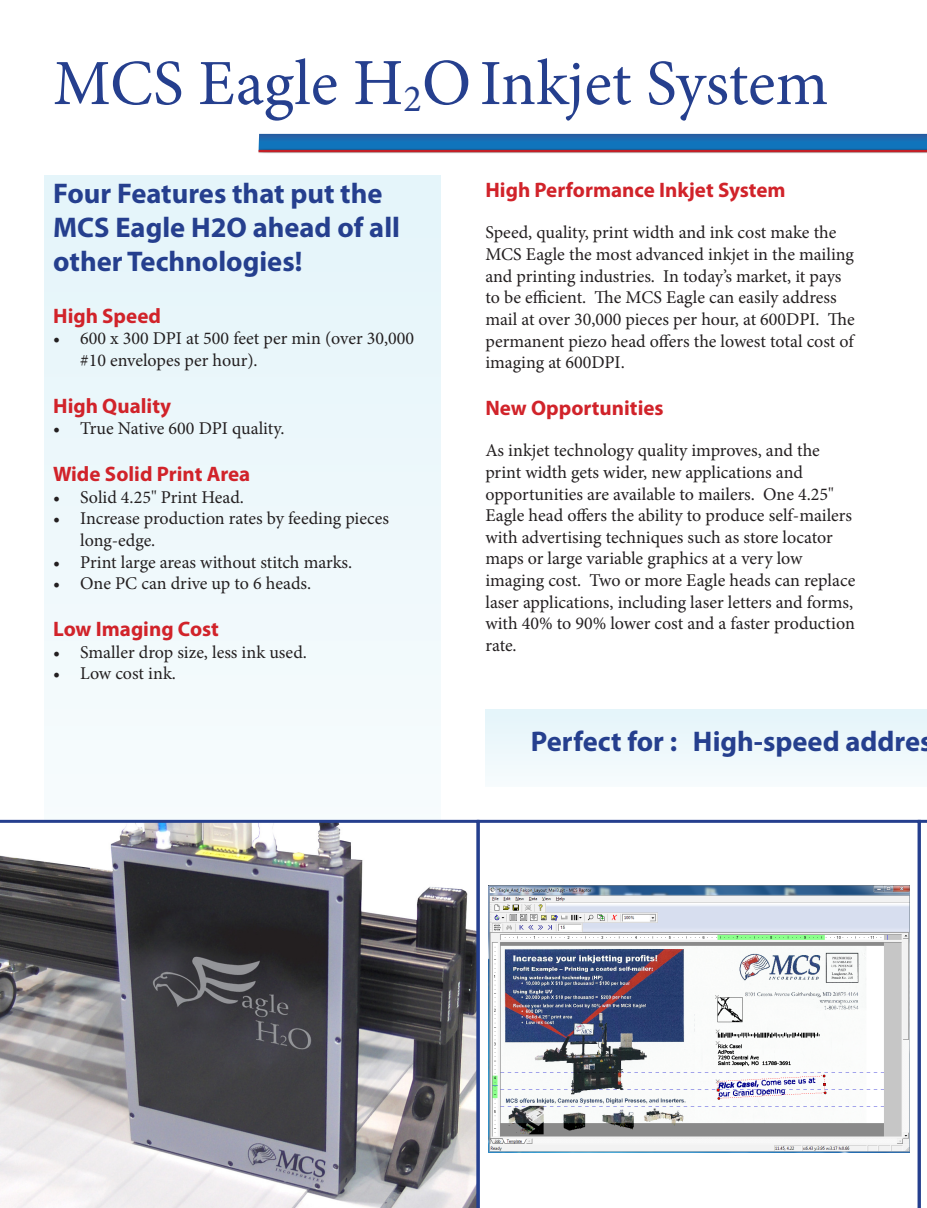
<style>
.page{position:relative;width:927px;height:1208px;background:#fff}
.page>*{position:absolute;margin:0;border:0;box-sizing:border-box;transform-origin:0 0}
.t1{font:64.5px "Minion Pro";color:#253f8e}
.t2{font:700 28.5px/34.2px "Myriad Pro";color:#253f8e}
.t3{font:700 21px "Myriad Pro";color:#d1232a}
.t4{font:18px/21.6px "Minion Pro";color:#231f20}
.s1{font-size:66px}
</style>
<div class="page">
<div style="left:485px;top:709px;width:441px;height:77px;background:#edf8fb"></div>
<div style="left:44px;top:175px;width:396px;height:645px;background:#edf8fb"></div>
<svg style="left:0;top:820px;width:476px;height:388px;background:#848388"></svg>
<svg style="left:258px;top:134px;width:668px;height:14px;background:#196db3"></svg>
<img style="left:258px;top:148px;width:668px;height:5px">
<hr style="left:258px;top:150px;width:668px;height:2px;background:#c32027">
<svg style="left:476px;top:820px;width:441px;height:388px"></svg>
<svg style="left:917px;top:820px;width:10px;height:388px"></svg>
<p class="t1" style="left:53px;top:40px;width:776px">MCS Eagle <span class="s1">H</span><sub>2</sub><span class="s1">O</span>Inkjet System</p>
<p class="t2" style="left:53px;top:175px;width:348px">Four Features that put the<br>MCS Eagle H2O ahead of all other Technologies!</p>
<p class="t3" style="left:485px;top:176px;width:301px">High Performance Inkjet System</p>
<p class="t4" style="left:485px;top:222px;width:371px">Speed, quality, print width and ink cost make the MCS Eagle the most advanced inkjet in the mailing and printing industries. In today’s market, it pays to be efficient. The MCS Eagle can easily address mail at over 30,000 pieces per hour, at 600DPI. The permanent piezo head offers the lowest total cost of imaging at 600DPI.</p>
<p class="t3" style="left:485px;top:394px;width:180px">New Opportunities</p>
<p class="t4" style="left:485px;top:440px;width:371px">As inkjet technology quality improves, and the print width gets wider, new applications and opportunities are available to mailers. One 4.25" Eagle head offers the ability to produce self-mailers with advertising techniques such as store locator maps or large variable graphics at a very low imaging cost. Two or more Eagle heads can replace laser applications, including laser letters and forms, with 40% to 90% lower cost and a faster production rate.</p>
<p class="t3" style="left:53px;top:302px;width:109px">High Speed</p>
<p class="t4" style="left:80px;top:328px;width:335px;text-indent:-27px">• 600 x 300 DPI at 500 feet per min (over 30,000 #10 envelopes per hour).</p>
<p class="t3" style="left:53px;top:392px;width:119px">High Quality</p>
<p class="t4" style="left:53px;top:418px;width:233px">• True Native 600 DPI quality.</p>
<p class="t3" style="left:53px;top:460px;width:199px">Wide Solid Print Area</p>
<p class="t4" style="left:53px;top:486px;width:192px">• Solid 4.25" Print Head.</p>
<p class="t4" style="left:80px;top:508px;width:310px;text-indent:-27px">• Increase production rates by feeding pieces long-edge.</p>
<p class="t4" style="left:53px;top:551px;width:301px">• Print large areas without stitch marks.</p>
<p class="t4" style="left:53px;top:573px;width:259px">• One PC can drive up to 6 heads.</p>
<p class="t3" style="left:53px;top:615px;width:167px">Low Imaging Cost</p>
<p class="t4" style="left:53px;top:641px;width:255px">• Smaller drop size, less ink used.</p>
<p class="t4" style="left:53px;top:663px;width:124px">• Low cost ink.</p>
<p class="t2" style="left:530px;top:723px;width:403px">Perfect for : High-speed addres</p>
</div>
